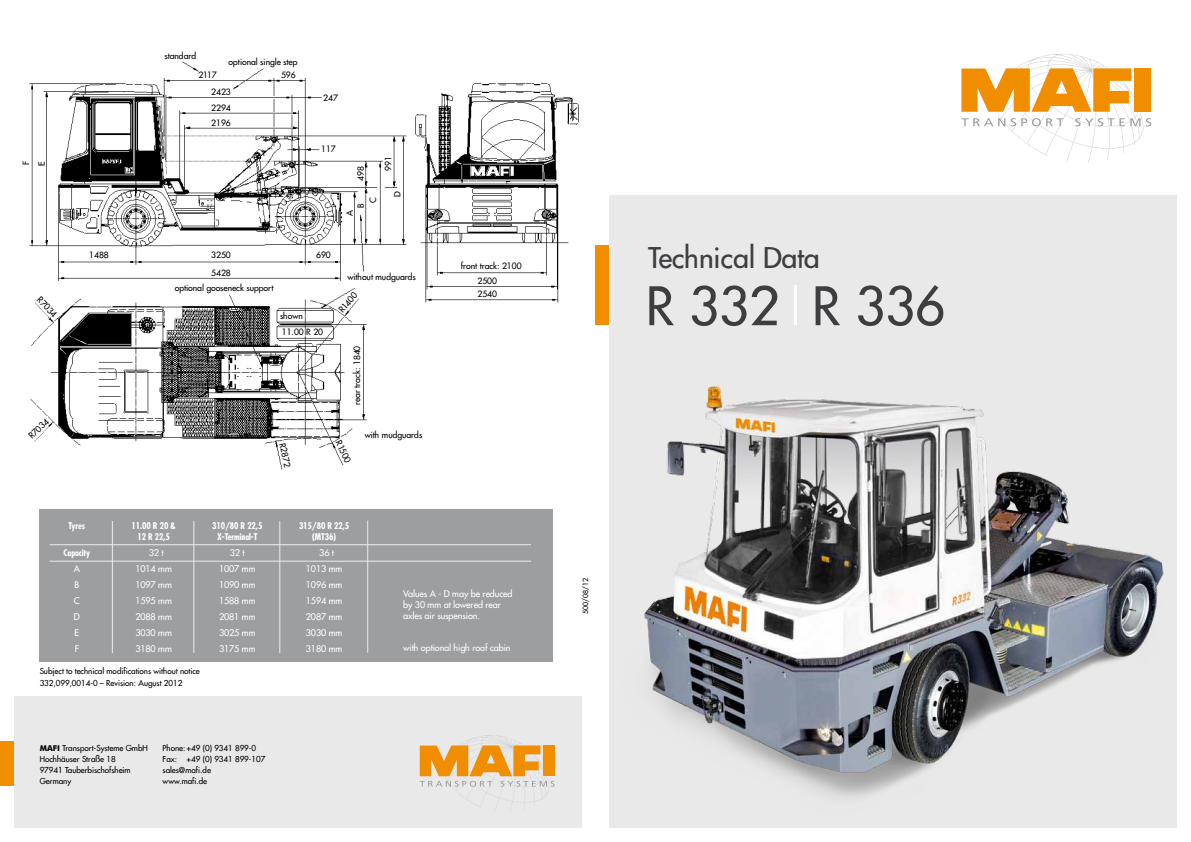
<style>
.page{position:relative;width:1191px;height:842px;background:#fff}
.page>*{position:absolute;margin:0;border:0;box-sizing:border-box;transform-origin:0 0}
.t1{font:52px "Futura 2";color:#3e3d40}
.t2{font:28px "Futura 2";color:#3e3d40}
.t3{font:9px/16px "Futura 2";letter-spacing:-.01em;color:#fff;text-align:center}
.t4{font:700 condensed 9px/11px "Futura";letter-spacing:-.01em;color:#fff;text-align:center}
.t5{font:8.5px/15.9px "Futura 2";color:#000}
.t6{font:8px/11px "Futura 2";color:#000}
.t7{font:7px "Futura 2";color:#000}
.s1{font-family:"Futura BT";font-weight:700}
</style>
<div class="page">
<div style="left:595px;top:246px;width:33px;height:79px;background:#f18e00"></div>
<div style="left:0;top:741px;width:17px;height:45px;background:#f18e00"></div>
<div style="left:609px;top:196px;width:567px;height:632px;background:#e9e9ea"></div>
<div style="left:14px;top:696px;width:567px;height:132px;background:#e9e9ea"></div>
<svg style="left:420px;top:735px;width:134px;height:76px"></svg>
<svg style="left:961px;top:54px;width:190px;height:109px"></svg>
<hr style="left:794px;top:285px;width:2px;height:40px;background:#fff">
<div style="left:40px;top:509px;width:513px;height:153px;background:#9c9e9f"></div>
<hr style="left:50px;top:544px;width:481px;height:1px;background:#eceded">
<hr style="left:112px;top:521px;width:1px;height:132px;background:#eceded">
<img style="left:644px;top:348px;width:533px;height:468px">
<hr style="left:193px;top:521px;width:1px;height:132px;background:#eceded">
<hr style="left:50px;top:561px;width:481px;height:1px;background:#eceded">
<hr style="left:279px;top:521px;width:1px;height:132px;background:#eceded">
<hr style="left:367px;top:521px;width:1px;height:132px;background:#eceded">
<img style="left:29px;top:61px;width:550px;height:409px">
<p class="t5" style="left:18px;top:166px;width:6px;rotate:-90deg">F<br>E</p>
<p class="t5" style="left:164px;top:47px;width:33px">standard</p>
<p class="t5" style="left:229px;top:53px;width:70px">optional single step</p>
<p class="t5" style="left:198px;top:67px;width:20px">2117</p>
<p class="t5" style="left:281px;top:67px;width:16px">596</p>
<p class="t5" style="left:211px;top:84px;width:21px">2423<br>2294</p>
<p class="t5" style="left:211px;top:115px;width:21px">2196</p>
<p class="t5" style="left:323px;top:89px;width:16px">247</p>
<p class="t5" style="left:321px;top:141px;width:16px">117</p>
<p class="t5" style="left:352px;top:180px;width:16px;rotate:-90deg">498</p>
<p class="t5" style="left:365px;top:203px;width:7px;rotate:-90deg">C</p>
<p class="t5" style="left:352px;top:208px;width:6px;rotate:-90deg">B</p>
<p class="t5" style="left:341px;top:216px;width:8px;rotate:-90deg">A</p>
<p class="t5" style="left:380px;top:171px;width:16px;rotate:-90deg">991</p>
<p class="t5" style="left:389px;top:197px;width:7px;rotate:-90deg">D</p>
<p class="t5" style="left:89px;top:247px;width:21px">1488</p>
<p class="t5" style="left:211px;top:247px;width:21px">3250</p>
<p class="t5" style="left:316px;top:247px;width:16px">690</p>
<p class="t5" style="left:211px;top:265px;width:21px">5428</p>
<p class="t5" style="left:347px;top:269px;width:70px">without mudguards</p>
<p class="t5" style="left:175px;top:280px;width:100px">optional gooseneck support</p>
<p class="t5" style="left:45px;top:292px;width:26px;rotate:46deg">R7034</p>
<p class="t5" style="left:334px;top:306px;width:25px;rotate:-49deg">R1400</p>
<p class="t5" style="left:280px;top:307px;width:45px;line-height:16.6px">shown<br>11.00 R 20</p>
<p class="t5" style="left:24px;top:431px;width:26px;rotate:-44deg">R7034</p>
<p class="t5" style="left:349px;top:405px;width:61px;rotate:-90deg">rear track: 1840</p>
<p class="t5" style="left:290px;top:441px;width:26px;rotate:77deg">R2872</p>
<p class="t5" style="left:345px;top:437px;width:25px;rotate:64deg">R1500</p>
<p class="t5" style="left:365px;top:427px;width:59px">with mudguards</p>
<p class="t5" style="left:477px;top:258px;width:46px;line-height:15px;text-indent:-17px">front track: 2100<br>2500</p>
<p class="t5" style="left:477px;top:285px;width:21px">2540</p>
<p class="t4" style="left:68px;top:520px;width:18px">Tyres</p>
<p class="t4" style="left:64px;top:547px;width:28px">Capacity</p>
<p class="t3" style="left:74px;top:561px;width:8px;text-align:justify">A B C D E F</p>
<p class="t4" style="left:131px;top:520px;width:46px">11.00 R 20 &amp;<br>12 R 22,5</p>
<p class="t3" style="left:135px;top:545px;width:38px">32 t<br>1014 mm<br>1097 mm<br>1595 mm<br>2088 mm<br>3030 mm<br>3180 mm</p>
<p class="t6" style="left:40px;top:665px;width:162px;line-height:12px">Subject to technical modifications without notice<br>332,099,0014-0 – Revision: August 2012</p>
<p class="t4" style="left:212px;top:520px;width:52px">310/80 R 22,5<br>X-Terminal-T</p>
<p class="t3" style="left:219px;top:545px;width:38px">32 t<br>1007 mm<br>1090 mm<br>1588 mm<br>2081 mm<br>3025 mm<br>3175 mm</p>
<p class="t6" style="left:40px;top:742px;width:110px"><span class="s1">MAFI</span> Transport-Systeme GmbH<br>Hochhäuser Straße 18<br>97941 Tauberbischofsheim<br>Germany</p>
<p class="t6" style="left:163px;top:743px;width:104px">Phone:+49 (0) 9341 899-0<br>Fax: +49 (0) 9341 899-107 sales@mafi.de<br>www.mafi.de</p>
<p class="t4" style="left:299px;top:520px;width:52px">315/80 R 22,5 (MT36)</p>
<p class="t3" style="left:306px;top:545px;width:38px">36 t<br>1013 mm<br>1096 mm<br>1594 mm<br>2087 mm<br>3030 mm<br>3180 mm</p>
<p class="t3" style="left:403px;top:588px;width:111px;line-height:10.8px;text-align:left">Values A - D may be reduced by 30 mm at lowered rear axles air suspension.</p>
<p class="t3" style="left:403px;top:640px;width:109px">with optional high roof cabin</p>
<h2 class="t2" style="left:648px;top:239px;width:172px">Technical Data</h2>
<h1 class="t1" style="left:645px;top:272px;width:301px">R 332 R 336</h1>
<p class="t7" style="left:581px;top:614px;width:37px;rotate:-90deg">500/08/12</p>
</div>
